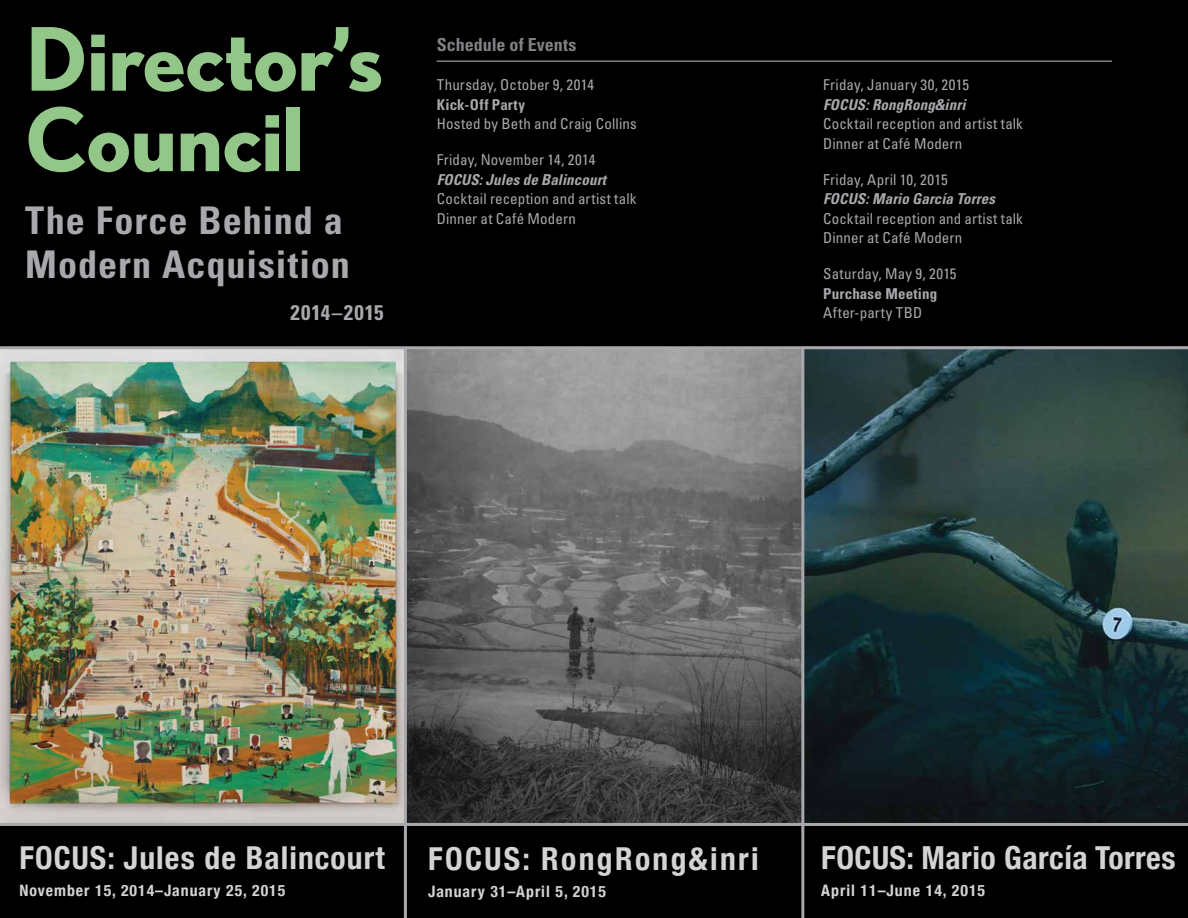
<style>
.page{position:relative;width:1188px;height:918px;background:#000}
.page>*{position:absolute;margin:0;border:0;box-sizing:border-box;transform-origin:0 0}
.t1{font:700 87.15px/80.6px "Nobel";letter-spacing:-.01em;color:#93c789}
.t2{font:700 condensed 38.1px/44.2px "Univers";letter-spacing:.025em;color:#a7a9ac}
.t3{font:700 condensed 31.8px "Helvetica Neue";letter-spacing:.015em;color:#d1d3d4}
.t4{font:700 condensed 31.65px "Helvetica Neue";letter-spacing:.075em;color:#d1d3d4}
.t5{font:700 condensed 31.5px "Helvetica Neue";letter-spacing:.035em;color:#d1d3d4}
.t6{font:700 condensed 21.15px "Univers";letter-spacing:.05em;color:#a7a9ac}
.t7{font:700 condensed 18px "Univers";color:#808285}
.t8{font:700 condensed 15.9px "Helvetica Neue";letter-spacing:.06em;color:#d1d3d4}
.t9{font:700 condensed 15.75px "Helvetica Neue";letter-spacing:.06em;color:#d1d3d4}
.t10{font:condensed 15px/19.5px "Univers";letter-spacing:.01em;color:#a7a9ac}
.t11{font:italic 700 condensed 15px "Univers";letter-spacing:.01em;color:#a7a9ac}
.t12{font:700 condensed 15px "Univers";letter-spacing:.015em;color:#a7a9ac}
</style>
<div class="page">
<img style="left:804px;top:349px;width:384px;height:474px">
<img style="left:0;top:349px;width:801px;height:474px">
<hr style="left:0;top:346px;width:1188px;height:3px;background:#a7a9ac">
<hr style="left:404px;top:348px;width:3px;height:570px;background:#a7a9ac">
<hr style="left:801px;top:348px;width:3px;height:570px;background:#a7a9ac">
<hr style="left:437px;top:60px;width:675px;height:2px;background:#808285">
<hr style="left:0;top:823px;width:1188px;height:3px;background:#a7a9ac">
<h1 class="t1" style="left:25px;top:19px;width:360px">Director’s<br>Council</h1>
<h2 class="t2" style="left:25px;top:197px;width:326px">The Force Behind a<br>Modern Acquisition</h2>
<h3 class="t6" style="left:290px;top:299px;width:95px">2014–2015</h3>
<p class="t7" style="left:437px;top:33px;width:141px">Schedule of Events</p>
<p class="t10" style="left:437px;top:75px;width:159px">Thursday, October 9, 2014</p>
<p class="t12" style="left:437px;top:95px;width:90px">Kick-Off Party</p>
<p class="t10" style="left:437px;top:114px;width:202px">Hosted by Beth and Craig Collins</p>
<p class="t10" style="left:437px;top:150px;width:160px">Friday, November 14, 2014</p>
<p class="t11" style="left:437px;top:170px;width:171px">FOCUS: Jules de Balincourt</p>
<p class="t10" style="left:437px;top:189px;width:201px">Cocktail reception and artist talk<br>Dinner at Café Modern</p>
<p class="t10" style="left:823px;top:75px;width:147px">Friday, January 30, 2015</p>
<p class="t11" style="left:823px;top:95px;width:144px">FOCUS: RongRong&amp;inri</p>
<p class="t10" style="left:823px;top:114px;width:201px">Cocktail reception and artist talk<br>Dinner at Café Modern</p>
<p class="t10" style="left:823px;top:169px;width:126px">Friday, April 10, 2015</p>
<p class="t11" style="left:823px;top:190px;width:173px">FOCUS: Mario García Torres</p>
<p class="t10" style="left:823px;top:208px;width:201px">Cocktail reception and artist talk<br>Dinner at Café Modern</p>
<p class="t10" style="left:823px;top:264px;width:135px">Saturday, May 9, 2015</p>
<p class="t12" style="left:823px;top:284px;width:115px">Purchase Meeting</p>
<p class="t10" style="left:823px;top:303px;width:101px">After-party TBD</p>
<h3 class="t5" style="left:19px;top:832px;width:367px">FOCUS: Jules de Balincourt</h3>
<p class="t9" style="left:19px;top:877px;width:267px">November 15, 2014–January 25, 2015</p>
<h3 class="t4" style="left:428px;top:833px;width:332px">FOCUS: RongRong&amp;inri</h3>
<p class="t9" style="left:428px;top:878px;width:179px">January 31–April 5, 2015</p>
<h3 class="t3" style="left:821px;top:831px;width:356px">FOCUS: Mario García Torres</h3>
<p class="t8" style="left:821px;top:877px;width:165px">April 11–June 14, 2015</p>
</div>
